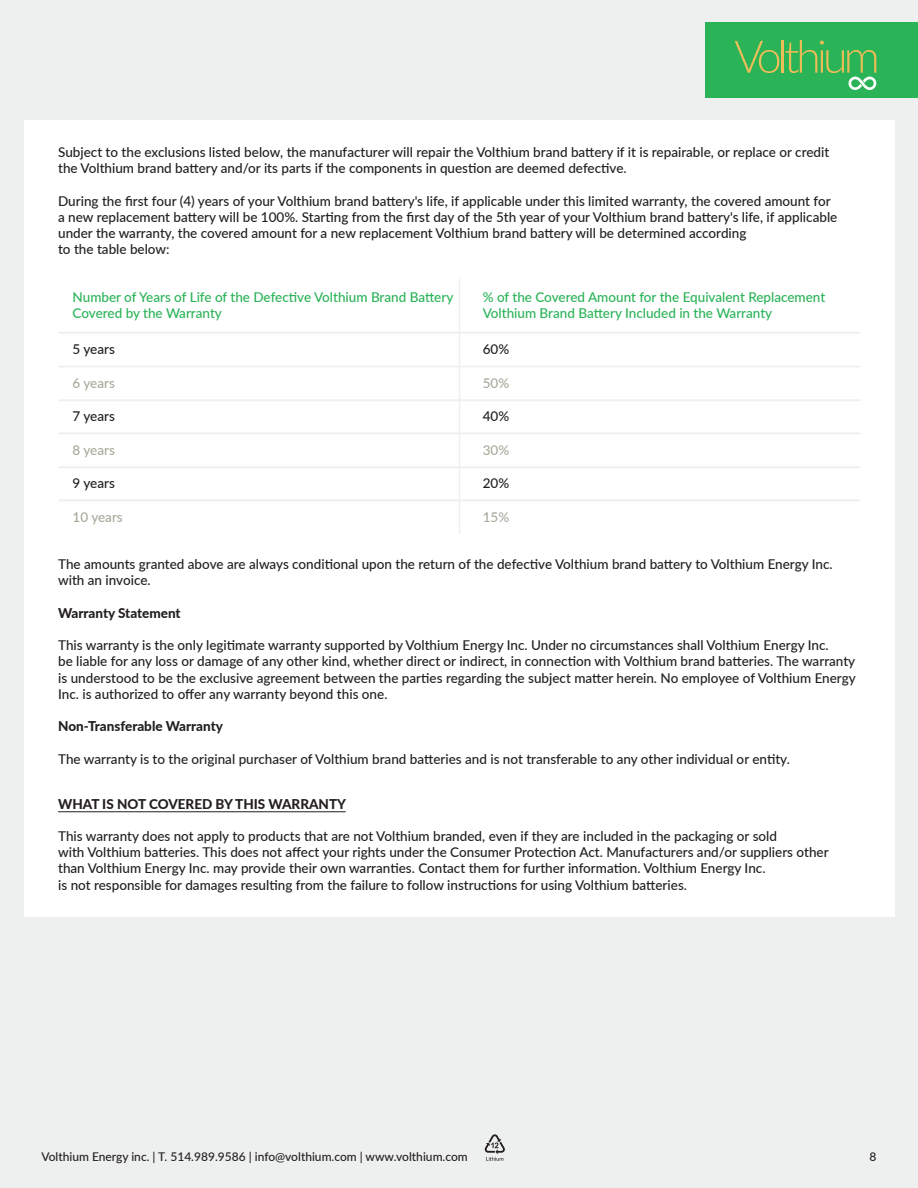
<style>
.page{position:relative;width:918px;height:1188px;background:#eef0ef}
.page>*{position:absolute;margin:0;border:0;box-sizing:border-box;transform-origin:0 0}
.t1{font:500 13.5px/16.2px "Lato";color:#231f20}
.t2{font:500 13.5px/16.2px "Lato";color:#2ab357}
.t3{font:800 13.5px "Lato";color:#231f20}
.t4{font:500 13.5px "Lato";color:#a8a99b}
.t5{font:500 12px "Lato";color:#231f20}
</style>
<div class="page">
<svg style="left:485px;top:1134px;width:20px;height:27px"></svg>
<div style="left:706px;top:22px;width:212px;height:75px;background:#2ab357"></div>
<svg style="left:735px;top:41px;width:44px;height:32px"></svg>
<hr style="left:782px;top:40px;width:2px;height:33px;background:#edbd57">
<svg style="left:785px;top:40px;width:92px;height:50px"></svg>
<div style="left:24px;top:120px;width:871px;height:796px;background:#fff"></div>
<hr style="left:58px;top:811px;width:288px;height:1px;background:#231f20">
<hr style="left:59px;top:366px;width:802px;height:1px;background:#eef0ef">
<hr style="left:59px;top:332px;width:802px;height:2px;background:#eef0ef">
<hr style="left:59px;top:399px;width:802px;height:2px;background:#eef0ef">
<hr style="left:59px;top:433px;width:802px;height:1px;background:#eef0ef">
<hr style="left:59px;top:466px;width:802px;height:2px;background:#eef0ef">
<hr style="left:59px;top:499px;width:802px;height:2px;background:#eef0ef">
<hr style="left:459px;top:279px;width:1px;height:255px;background:#eef0ef">
<p class="t1" style="left:58px;top:144px;width:773px">Subject to the exclusions listed below, the manufacturer will repair the Volthium brand battery if it is repairable, or replace or credit the Volthium brand battery and/or its parts if the components in question are deemed defective.</p>
<p class="t1" style="left:58px;top:192px;width:781px">During the first four (4) years of your Volthium brand battery's life, if applicable under this limited warranty, the covered amount for a new replacement battery will be 100%. Starting from the first day of the 5th year of your Volthium brand battery's life, if applicable under the warranty, the covered amount for a new replacement Volthium brand battery will be determined according<br>to the table below:</p>
<p class="t2" style="left:73px;top:288px;width:382px">Number of Years of Life of the Defective Volthium Brand Battery<br>Covered by the Warranty</p>
<p class="t2" style="left:483px;top:288px;width:344px">% of the Covered Amount for the Equivalent Replacement<br>Volthium Brand Battery Included in the Warranty</p>
<p class="t1" style="left:73px;top:341px;width:44px">5 years</p>
<p class="t1" style="left:483px;top:341px;width:28px">60%</p>
<p class="t4" style="left:73px;top:373px;width:44px">6 years</p>
<p class="t4" style="left:483px;top:373px;width:28px">50%</p>
<p class="t1" style="left:73px;top:408px;width:44px">7 years</p>
<p class="t1" style="left:483px;top:408px;width:28px">40%</p>
<p class="t4" style="left:73px;top:440px;width:44px">8 years</p>
<p class="t4" style="left:483px;top:440px;width:28px">30%</p>
<p class="t1" style="left:73px;top:475px;width:44px">9 years</p>
<p class="t1" style="left:483px;top:475px;width:28px">20%</p>
<p class="t4" style="left:73px;top:507px;width:52px">10 years</p>
<p class="t4" style="left:483px;top:507px;width:28px">15%</p>
<p class="t1" style="left:58px;top:556px;width:776px">The amounts granted above are always conditional upon the return of the defective Volthium brand battery to Volthium Energy Inc. with an invoice.</p>
<p class="t3" style="left:58px;top:603px;width:124px">Warranty Statement</p>
<p class="t1" style="left:58px;top:637px;width:799px">This warranty is the only legitimate warranty supported by Volthium Energy Inc. Under no circumstances shall Volthium Energy Inc.<br>be liable for any loss or damage of any other kind, whether direct or indirect, in connection with Volthium brand batteries. The warranty is understood to be the exclusive agreement between the parties regarding the subject matter herein. No employee of Volthium Energy Inc. is authorized to offer any warranty beyond this one.</p>
<p class="t3" style="left:58px;top:716px;width:166px">Non-Transferable Warranty</p>
<p class="t1" style="left:58px;top:750px;width:733px">The warranty is to the original purchaser of Volthium brand batteries and is not transferable to any other individual or entity.</p>
<p class="t3" style="left:58px;top:794px;width:289px">WHAT IS NOT COVERED BY THIS WARRANTY</p>
<p class="t1" style="left:58px;top:827px;width:772px">This warranty does not apply to products that are not Volthium branded, even if they are included in the packaging or sold<br>with Volthium batteries. This does not affect your rights under the Consumer Protection Act. Manufacturers and/or suppliers other than Volthium Energy Inc. may provide their own warranties. Contact them for further information. Volthium Energy Inc.<br>is not responsible for damages resulting from the failure to follow instructions for using Volthium batteries.</p>
<p class="t5" style="left:41px;top:1148px;width:428px">Volthium Energy inc. | T. 514.989.9586 | info@volthium.com | www.volthium.com</p>
<p class="t5" style="left:869px;top:1148px;width:8px">8</p>
</div>
